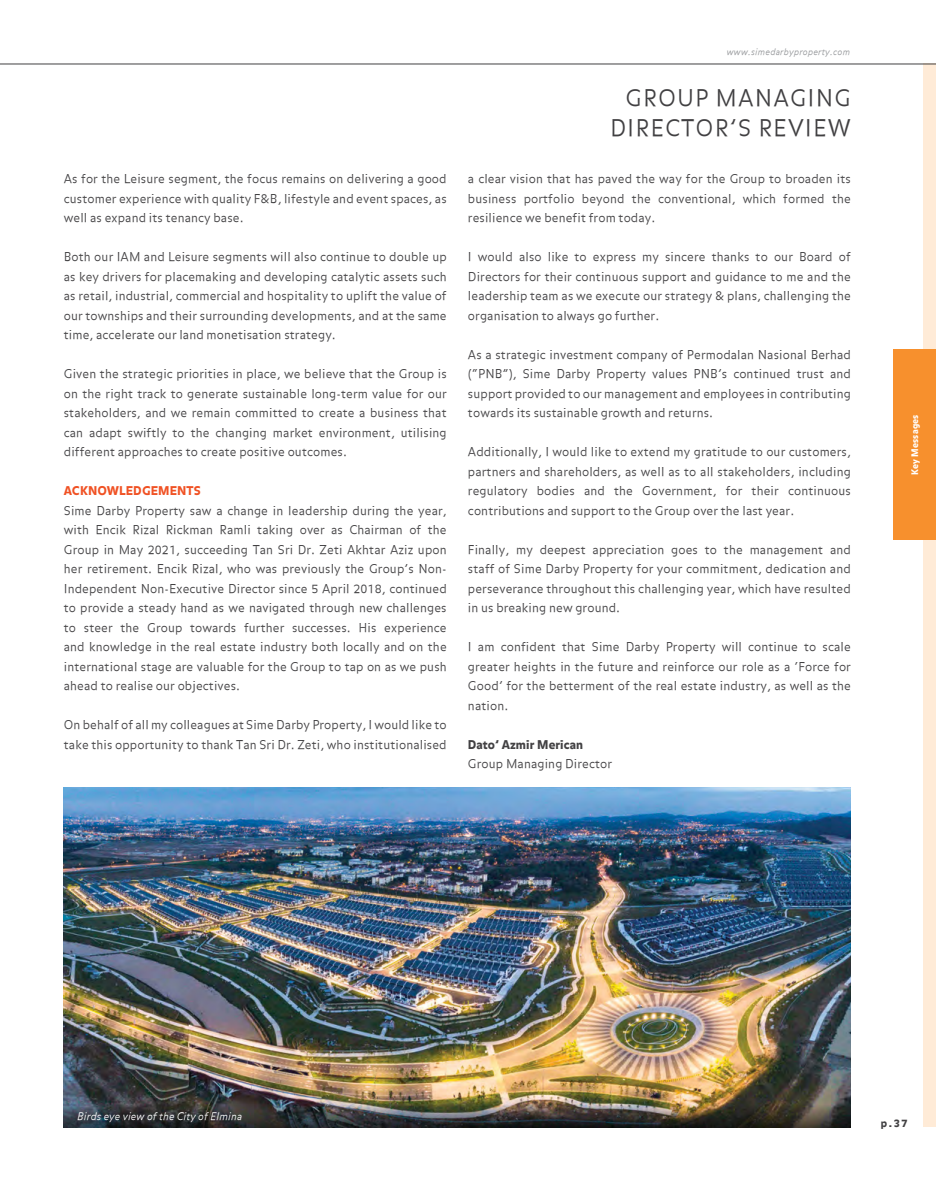
<style>
.page{position:relative;width:936px;height:1191px;background:#fff}
.page>*{position:absolute;margin:0;border:0;box-sizing:border-box;transform-origin:0 0}
.t1{font:22.5px/30px "Balance Light Roman";letter-spacing:.05em;color:#414042;text-align:right}
.t2{font:12px/19.5px "Balance Light Roman";letter-spacing:.01em;color:#414042;text-align:justify}
.t3{font:900 12px "Balance";letter-spacing:.01em;color:#414042}
.t4{font:900 12px "Balance";letter-spacing:.01em;color:#f05123}
.t5{font:italic 300 10.5px "Balance";letter-spacing:.01em;color:#fff}
.t6{font:900 10.5px "Balance";color:#414042}
.t7{font:italic 300 9px "Balance";letter-spacing:.02em;color:#939598}
.t8{font:900 9px "Balance";letter-spacing:.02em;color:#fff}
</style>
<div class="page">
<div style="left:923px;top:64px;width:12px;height:1063px;background:#ffebd7"></div>
<hr style="left:0;top:64px;width:935px;height:1px;background:#414042">
<div style="left:893px;top:349px;width:42px;height:190px;background:#f7902d"></div>
<img style="left:64px;top:788px;width:786px;height:339px">
<p class="t2" style="left:64px;top:170px;width:384px">As for the Leisure segment, the focus remains on delivering a good customer experience with quality F&amp;B, lifestyle and event spaces, as well as expand its tenancy base.</p>
<p class="t2" style="left:64px;top:248px;width:384px">Both our IAM and Leisure segments will also continue to double up as key drivers for placemaking and developing catalytic assets such as retail, industrial, commercial and hospitality to uplift the value of our townships and their surrounding developments, and at the same time, accelerate our land monetisation strategy.</p>
<p class="t2" style="left:64px;top:365px;width:384px">Given the strategic priorities in place, we believe that the Group is on the right track to generate sustainable long-term value for our stakeholders, and we remain committed to create a business that can adapt swiftly to the changing market environment, utilising different approaches to create positive outcomes.</p>
<p class="t4" style="left:64px;top:484px;width:139px">ACKNOWLEDGEMENTS</p>
<p class="t2" style="left:64px;top:501px;width:384px">Sime Darby Property saw a change in leadership during the year, with Encik Rizal Rickman Ramli taking over as Chairman of the Group in May 2021, succeeding Tan Sri Dr. Zeti Akhtar Aziz upon her retirement. Encik Rizal, who was previously the Group’s Non-Independent Non-Executive Director since 5 April 2018, continued to provide a steady hand as we navigated through new challenges to steer the Group towards further successes. His experience and knowledge in the real estate industry both locally and on the international stage are valuable for the Group to tap on as we push ahead to realise our objectives.</p>
<p class="t2" style="left:64px;top:716px;width:384px">On behalf of all my colleagues at Sime Darby Property, I would like to take this opportunity to thank Tan Sri Dr. Zeti, who institutionalised</p>
<p class="t7" style="left:726px;top:47px;width:125px">www.simedarbyproperty.com</p>
<h1 class="t1" style="left:610px;top:84px;width:242px">GROUP MANAGING<br>DIRECTOR’S REVIEW</h1>
<p class="t2" style="left:468px;top:170px;width:384px">a clear vision that has paved the way for the Group to broaden its business portfolio beyond the conventional, which formed the resilience we benefit from today.</p>
<p class="t2" style="left:468px;top:248px;width:384px">I would also like to express my sincere thanks to our Board of Directors for their continuous support and guidance to me and the leadership team as we execute our strategy &amp; plans, challenging the organisation to always go further.</p>
<p class="t2" style="left:468px;top:345px;width:384px">As a strategic investment company of Permodalan Nasional Berhad (“PNB”), Sime Darby Property values PNB’s continued trust and support provided to our management and employees in contributing towards its sustainable growth and returns.</p>
<p class="t2" style="left:468px;top:443px;width:384px">Additionally, I would like to extend my gratitude to our customers, partners and shareholders, as well as to all stakeholders, including regulatory bodies and the Government, for their continuous contributions and support to the Group over the last year.</p>
<p class="t2" style="left:468px;top:540px;width:384px">Finally, my deepest appreciation goes to the management and staff of Sime Darby Property for your commitment, dedication and perseverance throughout this challenging year, which have resulted in us breaking new ground.</p>
<p class="t2" style="left:468px;top:638px;width:384px">I am confident that Sime Darby Property will continue to scale greater heights in the future and reinforce our role as a ‘Force for Good’ for the betterment of the real estate industry, as well as the nation.</p>
<p class="t3" style="left:468px;top:737px;width:117px">Dato’ Azmir Merican</p>
<p class="t2" style="left:468px;top:755px;width:146px">Group Managing Director</p>
<p class="t8" style="left:909px;top:475px;width:62px;rotate:-90deg">Key Messages</p>
<p class="t5" style="left:77px;top:1110px;width:167px">Birds eye view of the City of Elmina</p>
<p class="t6" style="left:880px;top:1117px;width:28px">p.37</p>
</div>
